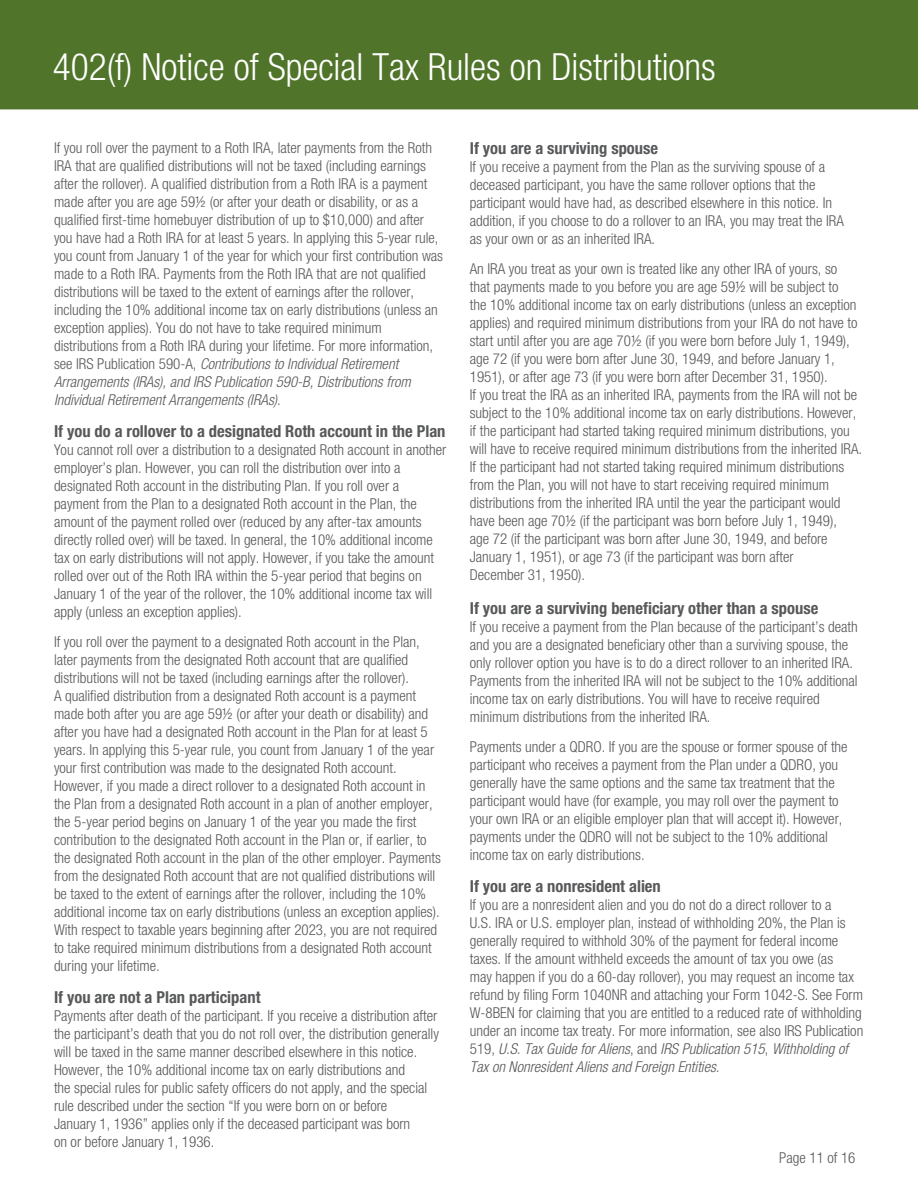
<style>
.page{position:relative;width:918px;height:1188px;background:#fff}
.page>*{position:absolute;margin:0;border:0;box-sizing:border-box;transform-origin:0 0}
.t1{font:300 condensed 37.5px "Helvetica Neue LT Std";color:#fff}
.t2{font:700 condensed 16.5px "Helvetica Neue LT Std";color:#57585a}
.t3{font:300 condensed 15px/18px "Helvetica Neue LT Std";color:#57585a}
.t4{font:300 condensed 15px/18px "Helvetica Neue LT Std";color:#58595b}
.s1{font-style:italic}
</style>
<div class="page">
<div style="left:0;top:0;width:918px;height:109px;background:#50752a"></div>
<p class="t1" style="left:53px;top:46px;width:665px">402(f) Notice of Special Tax Rules on Distributions</p>
<p class="t4" style="left:54px;top:139px;width:391px">If you roll over the payment to a Roth IRA, later payments from the Roth IRA that are qualified distributions will not be taxed (including earnings after the rollover). A qualified distribution from a Roth IRA is a payment made after you are age 59½ (or after your death or disability, or as a qualified first-time homebuyer distribution of up to $10,000) and after you have had a Roth IRA for at least 5 years. In applying this 5-year rule, you count from January 1 of the year for which your first contribution was made to a Roth IRA. Payments from the Roth IRA that are not qualified distributions will be taxed to the extent of earnings after the rollover, including the 10% additional income tax on early distributions (unless an exception applies). You do not have to take required minimum distributions from a Roth IRA during your lifetime. For more information, see IRS Publication 590-A, <span class="s1">Contributions to Individual Retirement Arrangements (IRAs), and IRS Publication 590-B, Distributions from Individual Retirement Arrangements (IRAs)</span>.</p>
<p class="t2" style="left:54px;top:421px;width:393px">If you do a rollover to a designated Roth account in the Plan</p>
<p class="t3" style="left:54px;top:441px;width:394px">You cannot roll over a distribution to a designated Roth account in another employer’s plan. However, you can roll the distribution over into a</p>
<p class="t3" style="left:54px;top:477px;width:347px">designated Roth account in the distributing Plan. If you roll over a</p>
<p class="t3" style="left:54px;top:495px;width:382px">payment from the Plan to a designated Roth account in the Plan, the amount of the payment rolled over (reduced by any after-tax amounts directly rolled over) will be taxed. In general, the 10% additional income tax on early distributions will not apply. However, if you take the amount rolled over out of the Roth IRA within the 5-year period that begins on January 1 of the year of the rollover, the 10% additional income tax will apply (unless an exception applies).</p>
<p class="t3" style="left:54px;top:633px;width:388px">If you roll over the payment to a designated Roth account in the Plan, later payments from the designated Roth account that are qualified distributions will not be taxed (including earnings after the rollover).<br>A qualified distribution from a designated Roth account is a payment made both after you are age 59½ (or after your death or disability) and after you have had a designated Roth account in the Plan for at least 5 years. In applying this 5-year rule, you count from January 1 of the year your first contribution was made to the designated Roth account.<br>However, if you made a direct rollover to a designated Roth account in the Plan from a designated Roth account in a plan of another employer, the 5-year period begins on January 1 of the year you made the first contribution to the designated Roth account in the Plan or, if earlier, to the designated Roth account in the plan of the other employer. Payments from the designated Roth account that are not qualified distributions will be taxed to the extent of earnings after the rollover, including the 10% additional income tax on early distributions (unless an exception applies).</p>
<p class="t3" style="left:54px;top:921px;width:385px">With respect to taxable years beginning after 2023, you are not required to take required minimum distributions from a designated Roth account during your lifetime.</p>
<p class="t2" style="left:54px;top:987px;width:208px">If you are not a Plan participant</p>
<p class="t3" style="left:54px;top:1007px;width:386px">Payments after death of the participant. If you receive a distribution after the participant’s death that you do not roll over, the distribution generally will be taxed in the same manner described elsewhere in this notice.<br>However, the 10% additional income tax on early distributions and<br>the special rules for public safety officers do not apply, and the special rule described under the section “If you were born on or before<br>January 1, 1936” applies only if the deceased participant was born<br>on or before January 1, 1936.</p>
<p class="t2" style="left:470px;top:139px;width:190px">If you are a surviving spouse</p>
<p class="t3" style="left:470px;top:158px;width:376px">If you receive a payment from the Plan as the surviving spouse of a deceased participant, you have the same rollover options that the participant would have had, as described elsewhere in this notice. In addition, if you choose to do a rollover to an IRA, you may treat the IRA as your own or as an inherited IRA.</p>
<p class="t3" style="left:470px;top:260px;width:389px">An IRA you treat as your own is treated like any other IRA of yours, so that payments made to you before you are age 59½ will be subject to the 10% additional income tax on early distributions (unless an exception applies) and required minimum distributions from your IRA do not have to start until after you are age 70½ (if you were born before July 1, 1949), age 72 (if you were born after June 30, 1949, and before January 1, 1951), or after age 73 (if you were born after December 31, 1950).</p>
<p class="t3" style="left:470px;top:386px;width:394px">If you treat the IRA as an inherited IRA, payments from the IRA will not be subject to the 10% additional income tax on early distributions. However, if the participant had started taking required minimum distributions, you will have to receive required minimum distributions from the inherited IRA.</p>
<p class="t3" style="left:470px;top:458px;width:376px">If the participant had not started taking required minimum distributions from the Plan, you will not have to start receiving required minimum distributions from the inherited IRA until the year the participant would have been age 70½ (if the participant was born before July 1, 1949), age 72 (if the participant was born after June 30, 1949, and before January 1, 1951), or age 73 (if the participant was born after December 31, 1950).</p>
<p class="t2" style="left:470px;top:598px;width:350px">If you are a surviving beneficiary other than a spouse</p>
<p class="t3" style="left:470px;top:618px;width:390px">If you receive a payment from the Plan because of the participant’s death and you are a designated beneficiary other than a surviving spouse, the only rollover option you have is to do a direct rollover to an inherited IRA.<br>Payments from the inherited IRA will not be subject to the 10% additional income tax on early distributions. You will have to receive required minimum distributions from the inherited IRA.</p>
<p class="t3" style="left:470px;top:738px;width:379px">Payments under a QDRO. If you are the spouse or former spouse of the participant who receives a payment from the Plan under a QDRO, you generally have the same options and the same tax treatment that the participant would have (for example, you may roll over the payment to your own IRA or an eligible employer plan that will accept it). However, payments under the QDRO will not be subject to the 10% additional income tax on early distributions.</p>
<p class="t2" style="left:470px;top:876px;width:193px">If you are a nonresident alien</p>
<p class="t3" style="left:470px;top:895px;width:395px">If you are a nonresident alien and you do not do a direct rollover to a<br>U.S. IRA or U.S. employer plan, instead of withholding 20%, the Plan is generally required to withhold 30% of the payment for federal income taxes. If the amount withheld exceeds the amount of tax you owe (as<br>may happen if you do a 60-day rollover), you may request an income tax refund by filing Form 1040NR and attaching your Form 1042-S. See Form W-8BEN for claiming that you are entitled to a reduced rate of withholding under an income tax treaty. For more information, see also IRS Publication 519, <span class="s1">U.S. Tax Guide for Aliens</span>, and <span class="s1">IRS Publication 515</span>, <span class="s1">Withholding of Tax on Nonresident Aliens and Foreign Entities.</span></p>
<p class="t3" style="left:779px;top:1148px;width:78px">Page 11 of 16</p>
</div>
